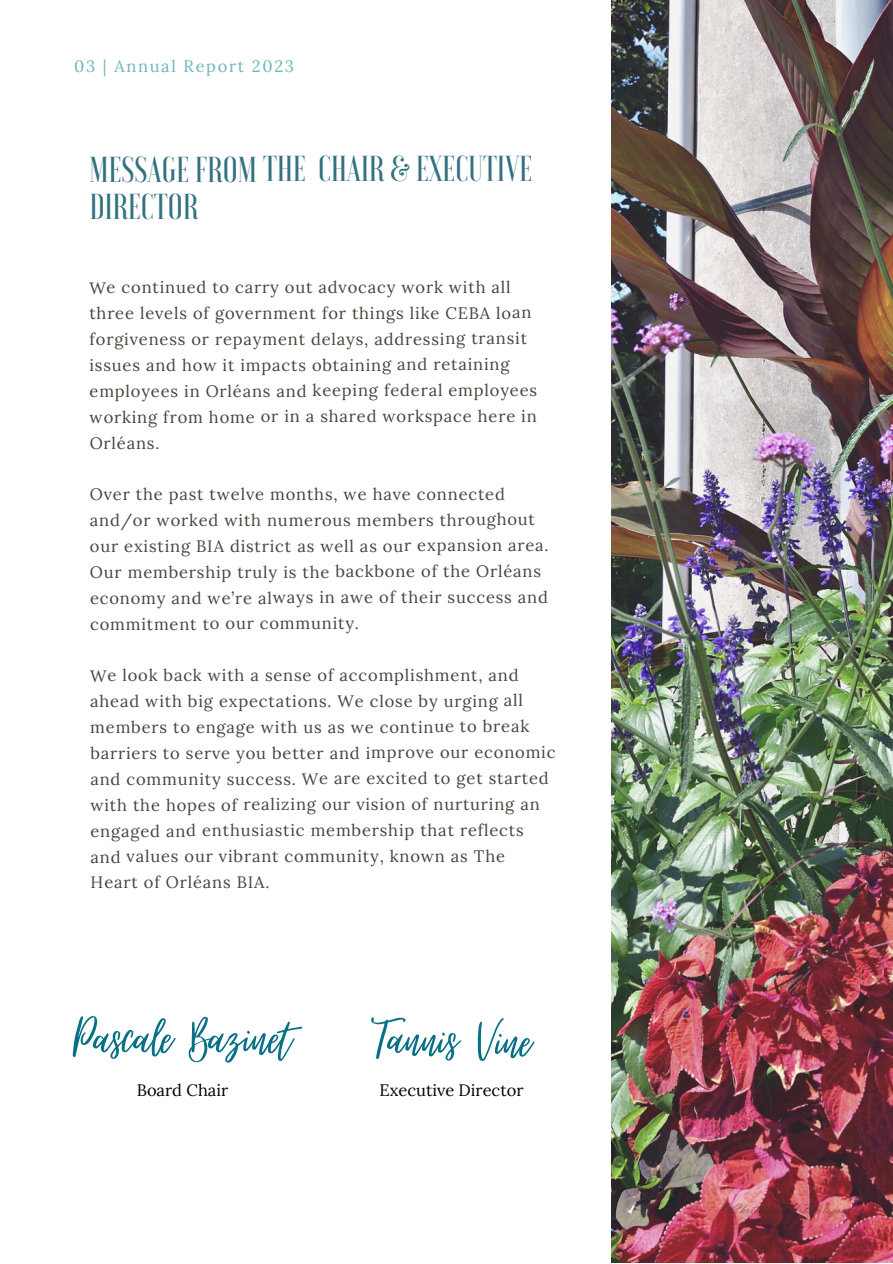
<style>
.page{position:relative;width:893px;height:1264px;background:#fff}
.page>*{position:absolute;margin:0;border:0;box-sizing:border-box;transform-origin:0 0}
.t1{font:66.15px "Virtual";color:#076f86}
.t2{font:65.55px "Virtual";color:#076f86}
.t3{font:500 36px/37.5px "Voga";color:#337180}
.t4{font:16.5px/26px "Lora";letter-spacing:.045em;color:#4b433d}
.t5{font:16.5px "Lora";color:#000}
.t6{font:16.5px "Lora";letter-spacing:.095em;color:#6fb7b8}
</style>
<div class="page">
<img style="left:611px;top:0;width:281px;height:1262px">
<p class="t6" style="left:74px;top:55px;width:221px">03 | Annual Report 2023</p>
<h3 class="t3" style="left:90px;top:150px;width:444px">MESSAGE FROM THE CHAIR &amp; EXECUTIVE<br>DIRECTOR</h3>
<p class="t4" style="left:89px;top:274px;width:449px">We continued to carry out advocacy work with all three levels of government for things like CEBA loan forgiveness or repayment delays, addressing transit issues and how it impacts obtaining and retaining employees in Orléans and keeping federal employees working from home or in a shared workspace here in Orléans.</p>
<p class="t4" style="left:90px;top:481px;width:460px">Over the past twelve months, we have connected and/or worked with numerous members throughout our existing BIA district as well as our expansion area.<br>Our membership truly is the backbone of the Orléans economy and we’re always in awe of their success and commitment to our community.</p>
<p class="t4" style="left:90px;top:662px;width:467px">We look back with a sense of accomplishment, and ahead with big expectations. We close by urging all members to engage with us as we continue to break barriers to serve you better and improve our economic and community success. We are excited to get started with the hopes of realizing our vision of nurturing an engaged and enthusiastic membership that reflects and values our vibrant community, known as The Heart of Orléans BIA.</p>
<p class="t1" style="left:74px;top:1002px;width:219px">Pascale Bazinet</p>
<p class="t2" style="left:372px;top:1003px;width:161px;rotate:1deg">Tannis Vine</p>
<p class="t5" style="left:137px;top:1078px;width:93px">Board Chair</p>
<p class="t5" style="left:379px;top:1078px;width:146px">Executive Director</p>
</div>
